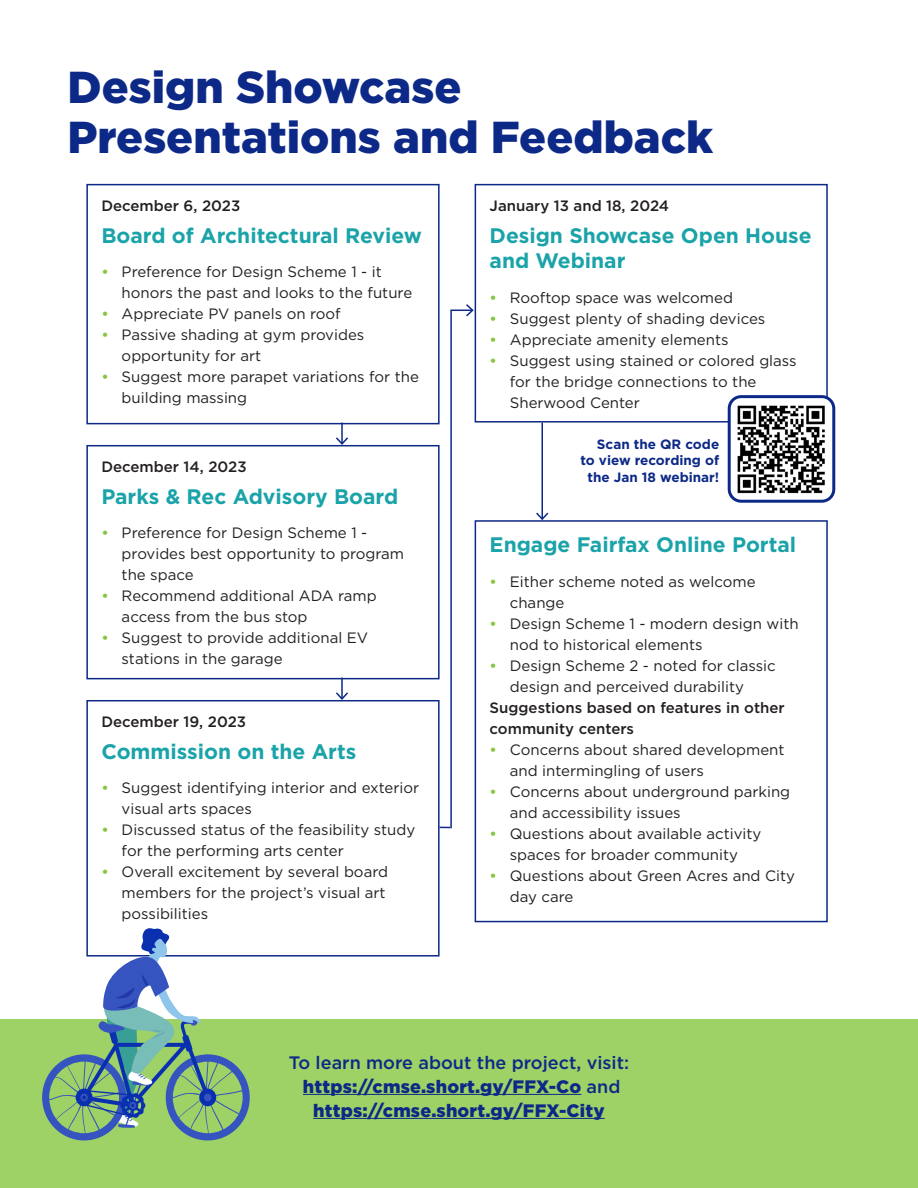
<style>
.page{position:relative;width:918px;height:1188px;background:#fff}
.page>*{position:absolute;margin:0;border:0;box-sizing:border-box;transform-origin:0 0}
.t1{font:900 44.7px/49.5px "Gotham";color:#0d2987}
.H2_5{font:700 21px/25.2px "Gotham";color:#1aa3a8}
.t2{font:900 18px/24px "Gotham";letter-spacing:.01em;color:#0d2987;text-align:center}
.t3{font:15px/21px "Gotham";color:#231f20}
.Bold{font:500 15px "Gotham";color:#231f20}
.Bullets{font:500 15px/21px "Gotham";color:#231f20}
.Bullets-2{font:700 13.5px/16.2px "Gotham";color:#0d2987;text-align:right}
.s1{font-weight:500;color:#87c440}
.s2{font-weight:500}
</style>
<div class="page">
<div style="left:86px;top:184px;width:354px;height:240px;border:2px solid #0d2987"></div>
<div style="left:86px;top:445px;width:354px;height:234px;border:2px solid #0d2987"></div>
<div style="left:475px;top:184px;width:353px;height:239px;border:2px solid #0d2987"></div>
<div style="left:86px;top:700px;width:354px;height:257px;border:2px solid #0d2987"></div>
<hr style="left:341px;top:423px;width:2px;height:21px;background:#0d2987">
<svg style="left:334px;top:436px;width:16px;height:10px"></svg>
<div style="left:0;top:1020px;width:918px;height:168px;background:#9ed166"></div>
<div style="left:475px;top:520px;width:353px;height:402px;border:2px solid #0d2987"></div>
<div style="left:729px;top:397px;width:105px;height:104px;background:#fff;border-radius:12px"></div>
<div style="left:728px;top:395px;width:107px;height:108px;border:3px solid #0d2987;border-radius:12px"></div>
<img style="left:737px;top:405px;width:88px;height:89px">
<hr style="left:303px;top:1094px;width:278px;height:1px;background:#0d2987">
<hr style="left:313px;top:1118px;width:292px;height:1px;background:#0d2987">
<svg style="left:42px;top:928px;width:208px;height:212px"></svg>
<hr style="left:341px;top:678px;width:2px;height:21px;background:#0d2987">
<svg style="left:334px;top:691px;width:16px;height:10px"></svg>
<hr style="left:542px;top:423px;width:1px;height:96px;background:#0d2987">
<svg style="left:535px;top:511px;width:15px;height:10px"></svg>
<svg style="left:440px;top:303px;width:35px;height:527px"></svg>
<h1 class="t1" style="left:68px;top:62px;width:647px">Design Showcase<br>Presentations and Feedback</h1>
<p class="Bold" style="left:101px;top:196px;width:140px">December 6, 2023</p>
<p class="H2_5" style="left:101px;top:223px;width:322px">Board of Architectural Review</p>
<p class="t3" style="left:122px;top:261px;width:292px;text-indent:-20px"><span class="s1">•</span> Preference for Design Scheme 1 - it honors the past and looks to the future</p>
<p class="t3" style="left:101px;top:303px;width:241px"><span class="s1">•</span> Appreciate PV panels on roof</p>
<p class="t3" style="left:122px;top:324px;width:244px;text-indent:-20px"><span class="s1">•</span> Passive shading at gym provides opportunity for art</p>
<p class="t3" style="left:122px;top:366px;width:299px;text-indent:-20px"><span class="s1">•</span> Suggest more parapet variations for the building massing</p>
<p class="Bold" style="left:101px;top:457px;width:147px">December 14, 2023</p>
<p class="H2_5" style="left:101px;top:484px;width:298px">Parks &amp; Rec Advisory Board</p>
<p class="t3" style="left:122px;top:522px;width:284px;text-indent:-20px"><span class="s1">•</span> Preference for Design Scheme 1 - provides best opportunity to program the space</p>
<p class="t3" style="left:122px;top:585px;width:257px;text-indent:-20px"><span class="s1">•</span> Recommend additional ADA ramp access from the bus stop</p>
<p class="t3" style="left:122px;top:627px;width:248px;text-indent:-20px"><span class="s1">•</span> Suggest to provide additional EV stations in the garage</p>
<p class="Bold" style="left:101px;top:712px;width:146px">December 19, 2023</p>
<p class="H2_5" style="left:101px;top:739px;width:256px">Commission on the Arts</p>
<p class="t3" style="left:122px;top:777px;width:299px;text-indent:-20px"><span class="s1">•</span> Suggest identifying interior and exterior visual arts spaces</p>
<p class="t3" style="left:122px;top:819px;width:295px;text-indent:-20px"><span class="s1">•</span> Discussed status of the feasibility study for the performing arts center</p>
<p class="t3" style="left:122px;top:861px;width:268px;text-indent:-20px"><span class="s1">•</span> Overall excitement by several board members for the project’s visual art possibilities</p>
<p class="Bold" style="left:490px;top:196px;width:181px">January 13 and 18, 2024</p>
<p class="H2_5" style="left:490px;top:223px;width:324px">Design Showcase Open House and Webinar</p>
<p class="t3" style="left:490px;top:286px;width:245px"><span class="s1">•</span> Rooftop space was welcomed</p>
<p class="t3" style="left:490px;top:307px;width:277px"><span class="s1">•</span> Suggest plenty of shading devices</p>
<p class="t3" style="left:490px;top:328px;width:240px"><span class="s1">•</span> Appreciate amenity elements</p>
<p class="t3" style="left:510px;top:349px;width:288px;text-indent:-20px"><span class="s1">•</span> Suggest using stained or colored glass for the bridge connections to the<br>Sherwood Center</p>
<p class="Bullets-2" style="left:581px;top:436px;width:140px">Scan the QR code to view recording of the Jan 18 webinar!</p>
<p class="H2_5" style="left:490px;top:532px;width:308px">Engage Fairfax Online Portal</p>
<p class="t3" style="left:510px;top:570px;width:247px;text-indent:-20px"><span class="s1">•</span> Either scheme noted as welcome change</p>
<p class="t3" style="left:510px;top:612px;width:290px;text-indent:-20px"><span class="s1">•</span> Design Scheme 1 - modern design with nod to historical elements</p>
<p class="t3" style="left:510px;top:654px;width:267px;text-indent:-20px"><span class="s1">•</span> Design Scheme 2 - noted for classic design and perceived durability</p>
<p class="Bullets" style="left:490px;top:697px;width:297px">Suggestions based on features in other community centers</p>
<p class="t3" style="left:510px;top:738px;width:276px;text-indent:-20px"><span class="s1">•</span> Concerns about shared development and intermingling of users</p>
<p class="t3" style="left:510px;top:780px;width:282px;text-indent:-20px"><span class="s1">•</span> Concerns about underground parking and accessibility issues</p>
<p class="t3" style="left:490px;top:822px;width:273px;text-align:center"><span class="s1">•</span> Questions about available activity spaces for broader community</p>
<p class="t3" style="left:510px;top:864px;width:287px;text-indent:-20px"><span class="s1">•</span> Questions about Green Acres and City day care</p>
<p class="t2" style="left:289px;top:1050px;width:342px"><span class="s2">To learn more about the project, visit: </span>https://cmse.short.gy/FFX-Co <span class="s2">and </span>https://cmse.short.gy/FFX-City</p>
</div>
